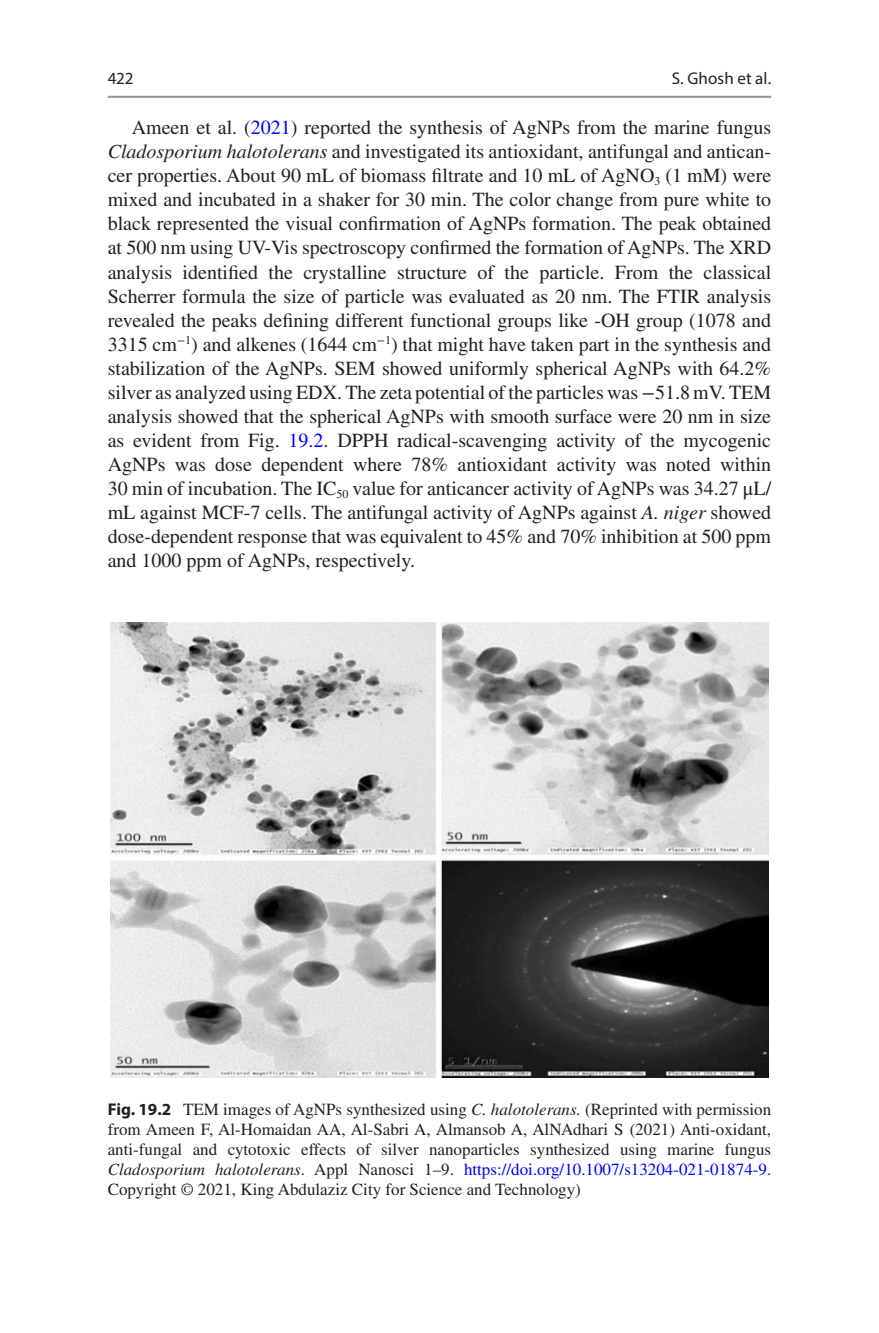
<style>
.page{position:relative;width:879px;height:1333px;background:#fff}
.page>*{position:absolute;margin:0;border:0;box-sizing:border-box;transform-origin:0 0}
.Text{font:20px/24px "Times LT Std";color:#231f20;text-align:justify}
.t1{font:17px/20px "Times LT Std";color:#231f20;text-align:justify}
.t2{font:17px "Myriad Pro";letter-spacing:.005em;color:#231f20}
.s1{color:#00f}
.s2{font-style:italic}
.s3{font-family:"STIX General"}
.s4{font-family:"Myriad Pro";font-weight:700}
</style>
<div class="page">
<img style="left:111px;top:623px;width:657px;height:454px">
<hr style="left:108px;top:96px;width:663px;height:2px;background:#939598">
<p class="t2" style="left:672px;top:68px;width:101px">S. Ghosh et al.</p>
<p class="t2" style="left:108px;top:68px;width:27px">422</p>
<p class="Text" style="left:108px;top:116px;width:665px;text-indent:24px">Ameen et al. (<span class="s1">2021</span>) reported the synthesis of AgNPs from the marine fungus <span class="s2">Cladosporium halotolerans</span> and investigated its antioxidant, antifungal and antican&shy;cer properties. About 90 mL of biomass filtrate and 10 mL of AgNO<sub>3</sub> (1 mM) were mixed and incubated in a shaker for 30 min. The color change from pure white to black represented the visual confirmation of AgNPs formation. The peak obtained at 500 nm using UV-Vis spectroscopy confirmed the formation of AgNPs. The XRD analysis identified the crystalline structure of the particle. From the classical Scherrer formula the size of particle was evaluated as 20 nm. The FTIR analysis revealed the peaks defining different functional groups like -OH group (1078 and 3315 cm<sup>−</sup><sup>1</sup>) and alkenes (1644 cm<sup>−</sup><sup>1</sup>) that might have taken part in the synthesis and stabilization of the AgNPs. SEM showed uniformly spherical AgNPs with 64.2% silver as analyzed using EDX. The zeta potential of the particles was <span class="s3">−</span>51.8 mV. TEM analysis showed that the spherical AgNPs with smooth surface were 20 nm in size as evident from Fig. <span class="s1">19.2</span>. DPPH radical-scavenging activity of the mycogenic AgNPs was dose dependent where 78% antioxidant activity was noted within 30 min of incubation. The IC<sub>50</sub> value for anticancer activity of AgNPs was 34.27 <span class="s3">μ</span>L/ mL against MCF-7 cells. The antifungal activity of AgNPs against <span class="s2">A. niger</span> showed dose-dependent response that was equivalent to 45% and 70% inhibition at 500 ppm and 1000 ppm of AgNPs, respectively.</p>
<p class="t1" style="left:108px;top:1098px;width:665px"><span class="s4">Fig. 19.2</span> TEM images of AgNPs synthesized using <span class="s2">C. halotolerans.</span> (Reprinted with permission from Ameen F, Al-Homaidan AA, Al-Sabri A, Almansob A, AlNAdhari S (2021) Anti-oxidant, anti-fungal and cytotoxic effects of silver nanoparticles synthesized using marine fungus <span class="s2">Cladosporium halotolerans</span>. Appl Nanosci 1–9. <span class="s1">https://doi.org/10.1007/s13204-021-01874-9</span>.<br>Copyright © 2021, King Abdulaziz City for Science and Technology)</p>
</div>
